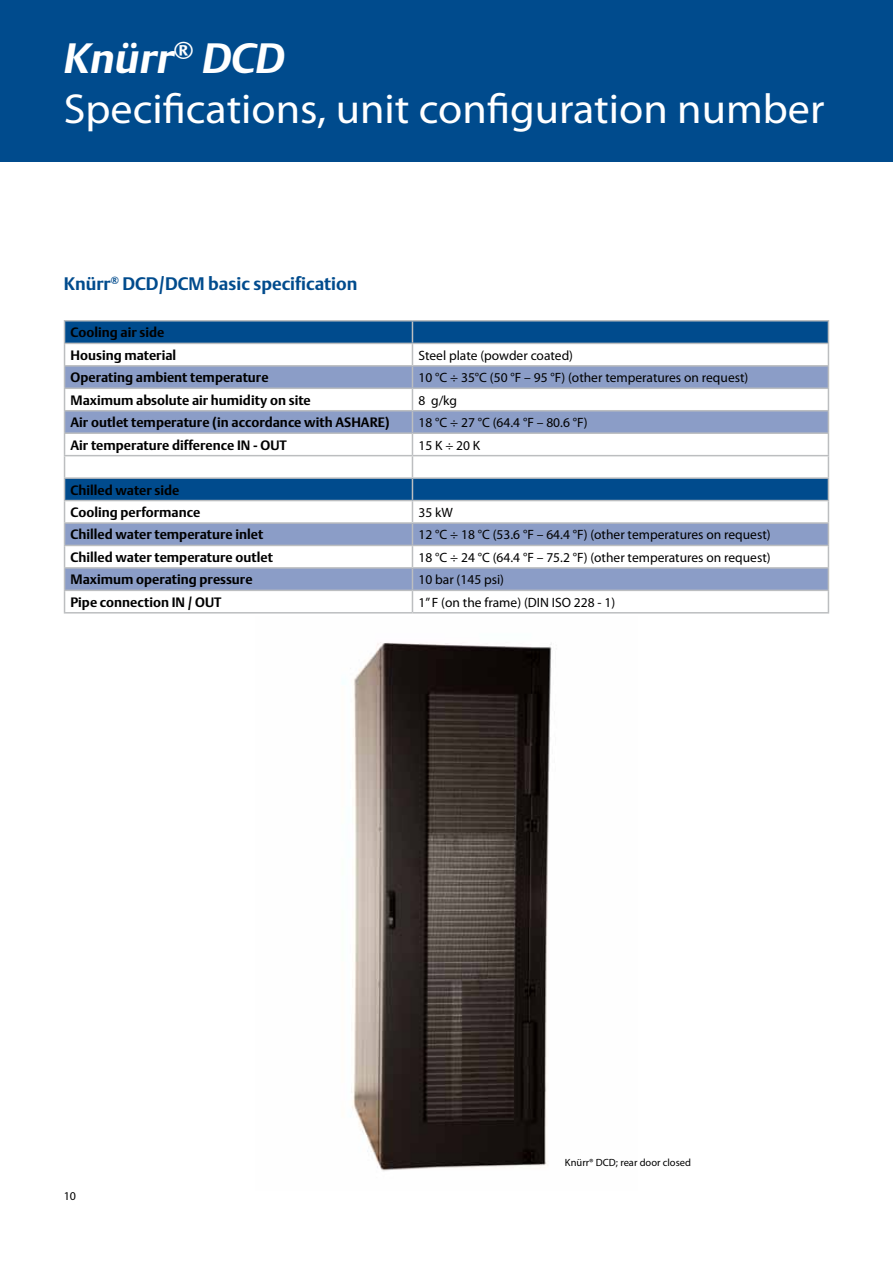
<style>
.page{position:relative;width:893px;height:1263px;background:#fff}
.page>*{position:absolute;margin:0;border:0;box-sizing:border-box;transform-origin:0 0}
.t1{font:42px "Myriad Pro";color:#fff;scale:1.05 1}
.t2{font:italic 700 42px "DTL Argo T";color:#fff;scale:1.05 1}
.t3{font:700 18px "DTL Argo T";color:#004b8d}
.t4{font:700 13.5px/22.6px "DTL Argo T";color:#000}
.t5{font:13.5px "Myriad Pro";color:#000}
.t6{font:12px "Myriad Pro";color:#000}
.t7{font:10.5px "Myriad Pro";color:#000}
</style>
<div class="page">
<svg style="left:65px;top:321px;width:763px;height:44px"></svg>
<svg style="left:65px;top:367px;width:763px;height:223px"></svg>
<hr style="left:64px;top:320px;width:348px;height:1px;background:#bcbec0">
<hr style="left:412px;top:320px;width:417px;height:1px;background:#bcbec0">
<hr style="left:64px;top:343px;width:348px;height:1px;background:#bcbec0">
<hr style="left:412px;top:343px;width:417px;height:1px;background:#bcbec0">
<hr style="left:64px;top:365px;width:348px;height:2px;background:#bcbec0">
<hr style="left:412px;top:365px;width:417px;height:2px;background:#bcbec0">
<hr style="left:64px;top:387px;width:348px;height:2px;background:#bcbec0">
<hr style="left:412px;top:387px;width:417px;height:2px;background:#bcbec0">
<hr style="left:64px;top:410px;width:348px;height:1px;background:#bcbec0">
<hr style="left:412px;top:410px;width:417px;height:1px;background:#bcbec0">
<hr style="left:64px;top:432px;width:348px;height:2px;background:#bcbec0">
<hr style="left:412px;top:432px;width:417px;height:2px;background:#bcbec0">
<hr style="left:64px;top:455px;width:348px;height:1px;background:#bcbec0">
<hr style="left:412px;top:455px;width:417px;height:1px;background:#bcbec0">
<hr style="left:64px;top:477px;width:348px;height:2px;background:#bcbec0">
<hr style="left:412px;top:477px;width:417px;height:2px;background:#bcbec0">
<hr style="left:64px;top:500px;width:348px;height:1px;background:#bcbec0">
<hr style="left:412px;top:500px;width:417px;height:1px;background:#bcbec0">
<hr style="left:64px;top:522px;width:348px;height:2px;background:#bcbec0">
<hr style="left:412px;top:522px;width:417px;height:2px;background:#bcbec0">
<hr style="left:64px;top:545px;width:348px;height:1px;background:#bcbec0">
<hr style="left:412px;top:545px;width:417px;height:1px;background:#bcbec0">
<hr style="left:64px;top:567px;width:348px;height:2px;background:#bcbec0">
<hr style="left:412px;top:567px;width:417px;height:2px;background:#bcbec0">
<hr style="left:64px;top:590px;width:348px;height:1px;background:#bcbec0">
<svg style="left:64px;top:321px;width:1px;height:291px"></svg>
<hr style="left:412px;top:590px;width:417px;height:1px;background:#bcbec0">
<svg style="left:412px;top:321px;width:1px;height:291px"></svg>
<svg style="left:828px;top:321px;width:1px;height:291px"></svg>
<hr style="left:64px;top:612px;width:348px;height:1px;background:#bcbec0">
<hr style="left:412px;top:612px;width:417px;height:1px;background:#bcbec0">
<div style="left:0;top:0;width:893px;height:162px;background:#004b8d"></div>
<img style="left:351px;top:642px;width:201px;height:529px">
<h1 class="t2" style="left:64px;top:33px;width:212px">Knürr<sup>®</sup> DCD</h1>
<h1 class="t1" style="left:64px;top:83px;width:726px">Specifications, unit configuration number</h1>
<h2 class="t3" style="left:64px;top:273px;width:295px">Knürr<sup>®</sup> DCD/DCM basic specification</h2>
<p class="t4" style="left:71px;top:321px;width:107px">Cooling air side<br>Housing material</p>
<p class="t5" style="left:418px;top:347px;width:156px">Steel plate (powder coated)</p>
<p class="t4" style="left:71px;top:366px;width:200px">Operating ambient temperature</p>
<p class="t5" style="left:418px;top:369px;width:331px">10 °C ÷ 35°C (50 °F – 95 °F) (other temperatures on request)</p>
<p class="t4" style="left:71px;top:389px;width:242px">Maximum absolute air humidity on site</p>
<p class="t5" style="left:418px;top:392px;width:40px">8 g/kg</p>
<p class="t4" style="left:71px;top:411px;width:321px">Air outlet temperature (in accordance with ASHARE)</p>
<p class="t5" style="left:418px;top:414px;width:171px">18 °C ÷ 27 °C (64.4 °F – 80.6 °F)</p>
<p class="t4" style="left:71px;top:433px;width:218px">Air temperature difference IN - OUT</p>
<p class="t5" style="left:418px;top:437px;width:63px">15 K ÷ 20 K</p>
<p class="t4" style="left:71px;top:478px;width:131px">Chilled water side<br>Cooling performance</p>
<p class="t5" style="left:418px;top:504px;width:36px">35 kW</p>
<p class="t4" style="left:71px;top:523px;width:194px">Chilled water temperature inlet</p>
<p class="t5" style="left:418px;top:527px;width:354px">12 °C ÷ 18 °C (53.6 °F – 64.4 °F) (other temperatures on request)</p>
<p class="t4" style="left:71px;top:546px;width:204px">Chilled water temperature outlet</p>
<p class="t5" style="left:418px;top:549px;width:354px">18 °C ÷ 24 °C (64.4 °F – 75.2 °F) (other temperatures on request)</p>
<p class="t4" style="left:71px;top:568px;width:184px">Maximum operating pressure</p>
<p class="t5" style="left:418px;top:571px;width:87px">10 bar (145 psi)</p>
<p class="t4" style="left:71px;top:591px;width:153px">Pipe connection IN / OUT</p>
<p class="t5" style="left:418px;top:594px;width:198px">1” F (on the frame) (DIN ISO 228 - 1)</p>
<p class="t6" style="left:64px;top:1188px;width:14px">10</p>
<p class="t7" style="left:565px;top:1156px;width:128px">Knürr® DCD; rear door closed</p>
</div>
